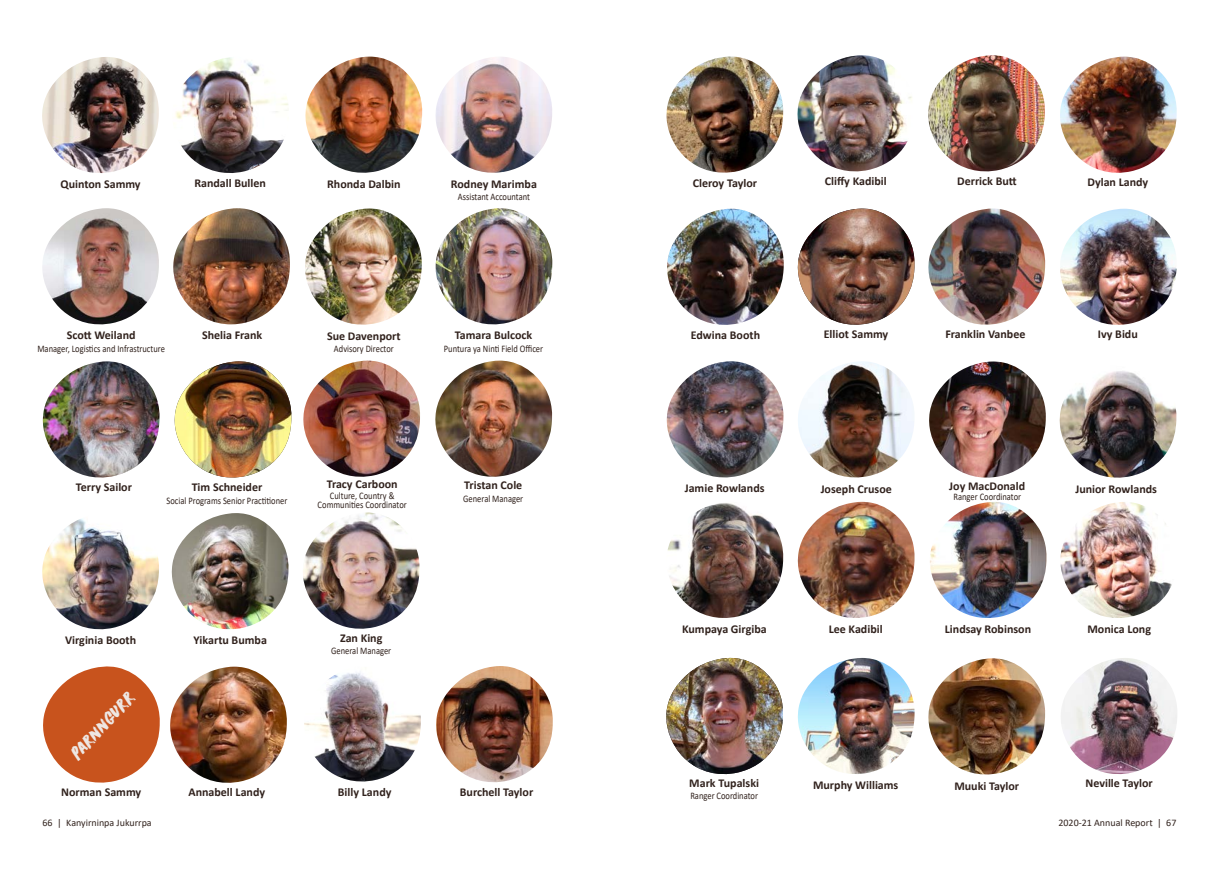
<style>
.page{position:relative;width:1219px;height:871px;background:#fff}
.page>*{position:absolute;margin:0;border:0;box-sizing:border-box;transform-origin:0 0}
.community_names{font:16px "DK Dirrrty";color:#eee7e3}
.Name{font:700 12px "Calibri";color:#31221d}
.Name-2{font:10px/9px "Calibri";color:#31221d;text-align:center;scale:.85 1}
.Name-3{font:10px "Calibri";color:#31221d}
</style>
<div class="page">
<img style="left:175px;top:57px;width:113px;height:116px">
<img style="left:42px;top:57px;width:117px;height:117px">
<img style="left:305px;top:57px;width:118px;height:116px">
<img style="left:42px;top:208px;width:117px;height:117px">
<img style="left:173px;top:208px;width:117px;height:116px">
<img style="left:435px;top:57px;width:117px;height:116px">
<img style="left:305px;top:208px;width:117px;height:117px">
<img style="left:436px;top:208px;width:116px;height:117px">
<img style="left:43px;top:361px;width:117px;height:117px">
<img style="left:174px;top:361px;width:118px;height:116px">
<img style="left:303px;top:360px;width:117px;height:117px">
<img style="left:42px;top:518px;width:117px;height:112px">
<img style="left:171px;top:513px;width:118px;height:116px">
<img style="left:303px;top:512px;width:117px;height:117px">
<img style="left:435px;top:360px;width:118px;height:117px">
<img style="left:170px;top:666px;width:117px;height:117px">
<img style="left:304px;top:673px;width:117px;height:109px">
<img style="left:436px;top:666px;width:117px;height:117px">
<svg style="left:43px;top:666px;width:117px;height:117px"></svg>
<img style="left:797px;top:55px;width:115px;height:117px">
<img style="left:928px;top:55px;width:117px;height:117px">
<img style="left:928px;top:658px;width:118px;height:117px">
<img style="left:666px;top:657px;width:117px;height:117px">
<img style="left:797px;top:501px;width:118px;height:117px">
<img style="left:798px;top:657px;width:117px;height:117px">
<img style="left:667px;top:209px;width:117px;height:116px">
<img style="left:798px;top:208px;width:117px;height:117px">
<img style="left:928px;top:208px;width:118px;height:117px">
<img style="left:1060px;top:57px;width:117px;height:116px">
<img style="left:1060px;top:209px;width:117px;height:116px">
<img style="left:798px;top:361px;width:116px;height:117px">
<img style="left:929px;top:361px;width:117px;height:117px">
<img style="left:1059px;top:371px;width:118px;height:107px">
<img style="left:666px;top:361px;width:118px;height:117px">
<img style="left:930px;top:502px;width:117px;height:116px">
<img style="left:1060px;top:502px;width:112px;height:116px">
<img style="left:667px;top:503px;width:117px;height:115px">
<img style="left:1061px;top:658px;width:116px;height:116px">
<img style="left:666px;top:56px;width:118px;height:117px">
<p class="Name" style="left:60px;top:176px;width:82px">Quinton Sammy</p>
<p class="Name" style="left:194px;top:174px;width:73px">Randall Bullen</p>
<p class="Name" style="left:327px;top:175px;width:75px">Rhonda Dalbin</p>
<p class="Name" style="left:451px;top:175px;width:87px">Rodney Marimba</p>
<p class="Name-2" style="left:458px;top:192px;width:86px">Assistant Accountant</p>
<p class="Name" style="left:693px;top:174px;width:66px">Cleroy Taylor</p>
<p class="Name" style="left:825px;top:173px;width:63px">Cliffy Kadibil</p>
<p class="Name" style="left:957px;top:173px;width:61px">Derrick Butt</p>
<p class="Name" style="left:1087px;top:174px;width:62px">Dylan Landy</p>
<p class="Name" style="left:67px;top:327px;width:70px">Scott Weiland</p>
<p class="Name-2" style="left:37px;top:344px;width:152px">Manager, Logistics and Infrastructure</p>
<p class="Name" style="left:202px;top:327px;width:62px">Shelia Frank</p>
<p class="Name" style="left:327px;top:327px;width:75px">Sue Davenport</p>
<p class="Name-2" style="left:334px;top:344px;width:72px">Advisory Director</p>
<p class="Name" style="left:455px;top:326px;width:79px">Tamara Bulcock</p>
<p class="Name-2" style="left:444px;top:343px;width:118px">Puntura ya Ninti Field Officer</p>
<p class="Name" style="left:691px;top:326px;width:71px">Edwina Booth</p>
<p class="Name" style="left:824px;top:325px;width:66px">Elliot Sammy</p>
<p class="Name" style="left:945px;top:325px;width:82px">Franklin Vanbee</p>
<p class="Name" style="left:1098px;top:326px;width:41px">Ivy Bidu</p>
<p class="Name" style="left:76px;top:478px;width:58px">Terry Sailor</p>
<p class="Name" style="left:327px;top:475px;width:73px">Tracy Carboon</p>
<p class="Name-2" style="left:318px;top:490px;width:106px">Culture, Country &amp;<br>Communities Coordinator</p>
<p class="Name" style="left:192px;top:478px;width:72px">Tim Schneider</p>
<p class="Name-2" style="left:167px;top:495px;width:144px">Social Programs Senior Practitioner</p>
<p class="Name" style="left:464px;top:477px;width:60px">Tristan Cole</p>
<p class="Name-2" style="left:463px;top:493px;width:72px">General Manager</p>
<p class="Name" style="left:685px;top:479px;width:81px">Jamie Rowlands</p>
<p class="Name" style="left:821px;top:480px;width:73px">Joseph Crusoe</p>
<p class="Name" style="left:949px;top:477px;width:77px">Joy MacDonald</p>
<p class="Name-2" style="left:953px;top:492px;width:81px">Ranger Coordinator</p>
<p class="Name" style="left:1075px;top:480px;width:83px">Junior Rowlands</p>
<p class="Name" style="left:65px;top:631px;width:73px">Virginia Booth</p>
<p class="Name" style="left:194px;top:631px;width:75px">Yikartu Bumba</p>
<p class="Name" style="left:340px;top:629px;width:44px">Zan King</p>
<p class="Name-2" style="left:331px;top:645px;width:72px">General Manager</p>
<p class="Name" style="left:682px;top:620px;width:86px">Kumpaya Girgiba</p>
<p class="Name" style="left:945px;top:620px;width:88px">Lindsay Robinson</p>
<p class="Name" style="left:1087px;top:620px;width:65px">Monica Long</p>
<p class="Name" style="left:829px;top:620px;width:55px">Lee Kadibil</p>
<p class="community_names" style="left:65px;top:748px;width:86px;rotate:-46deg">Parnngurr</p>
<p class="Name" style="left:61px;top:782px;width:82px">Norman Sammy</p>
<p class="Name" style="left:188px;top:782px;width:78px">Annabell Landy</p>
<p class="Name" style="left:338px;top:782px;width:55px">Billy Landy</p>
<p class="Name" style="left:460px;top:783px;width:75px">Burchell Taylor</p>
<p class="Name" style="left:689px;top:774px;width:71px">Mark Tupalski</p>
<p class="Name" style="left:954px;top:776px;width:66px">Muuki Taylor</p>
<p class="Name-2" style="left:690px;top:790px;width:81px">Ranger Coordinator</p>
<p class="Name" style="left:813px;top:776px;width:87px">Murphy Williams</p>
<p class="Name" style="left:1085px;top:774px;width:69px">Neville Taylor</p>
<p class="Name-3" style="left:43px;top:815px;width:111px">66 | Kanyirninpa Jukurrpa</p>
<p class="Name-3" style="left:1058px;top:815px;width:119px">2020-21 Annual Report | 67</p>
</div>
